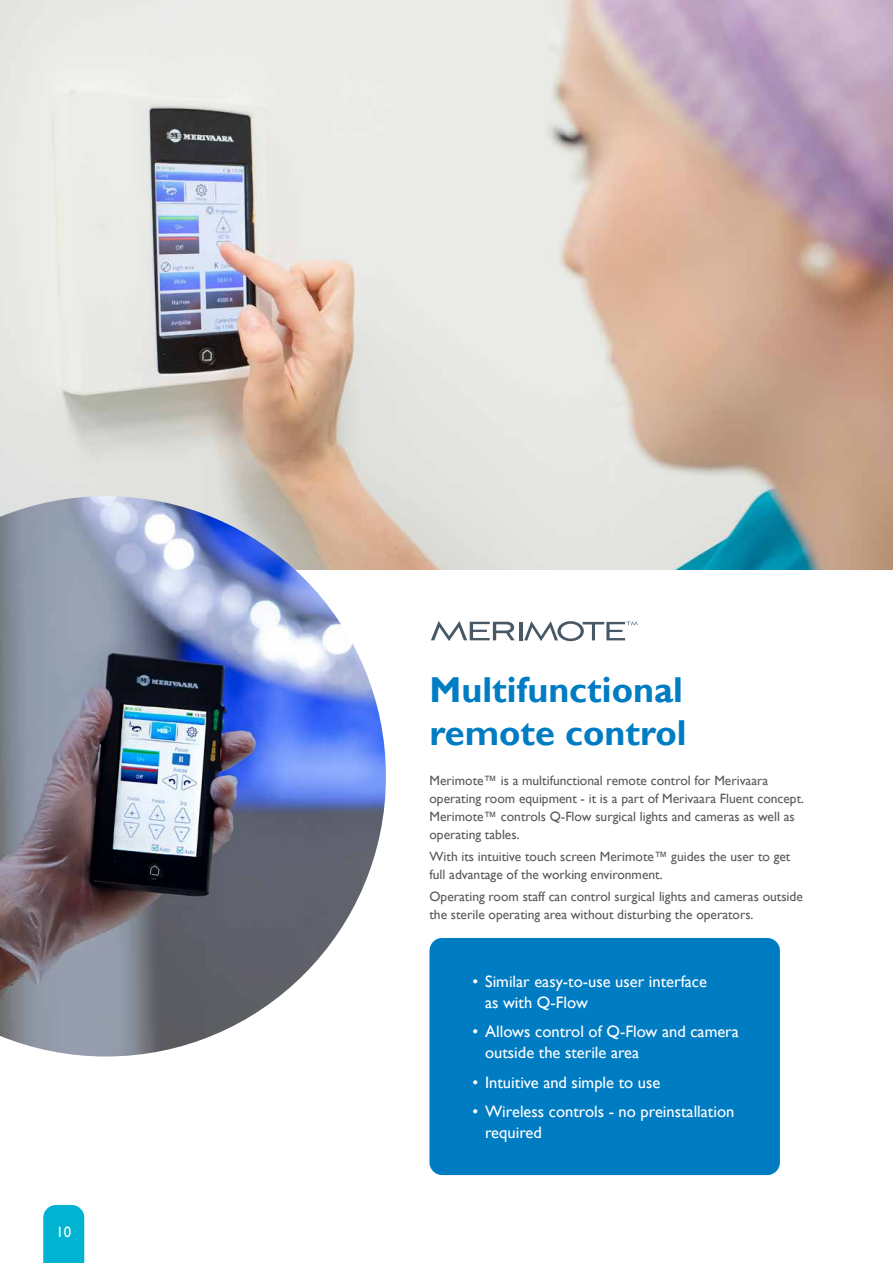
<style>
.page{position:relative;width:893px;height:1263px;background:#fff}
.page>*{position:absolute;margin:0;border:0;box-sizing:border-box;transform-origin:0 0}
.t1{font:700 36px/43.2px "Gill Sans";color:#007cc3}
.t2{font:16.5px/21px "Gill Sans";color:#fff}
.t3{font:15px "Gill Sans";color:#fff}
.t4{font:13.5px/18px "Gill Sans";color:#58595b}
</style>
<div class="page">
<div style="left:429px;top:938px;width:351px;height:237px;background:#007cc3;border-radius:13px"></div>
<svg style="left:431px;top:621px;width:84px;height:20px"></svg>
<hr style="left:519px;top:622px;width:3px;height:18px;background:#485865">
<svg style="left:524px;top:621px;width:114px;height:20px"></svg>
<img style="left:0;top:0;width:893px;height:570px">
<img style="left:0;top:496px;width:386px;height:560px">
<div style="left:43px;top:1205px;width:41px;height:58px;background:#00b4d1"></div>
<p class="t3" style="left:56px;top:1223px;width:16px">10</p>
<h1 class="t1" style="left:429px;top:669px;width:259px">Multifunctional remote control</h1>
<p class="t4" style="left:429px;top:771px;width:376px">Merimote™ is a multifunctional remote control for Merivaara operating room equipment - it is a part of Merivaara Fluent concept.<br>Merimote™ controls Q-Flow surgical lights and cameras as well as operating tables.</p>
<p class="t4" style="left:429px;top:847px;width:362px">With its intuitive touch screen Merimote™ guides the user to get full advantage of the working environment.</p>
<p class="t4" style="left:429px;top:888px;width:375px">Operating room staff can control surgical lights and cameras outside the sterile operating area without disturbing the operators.</p>
<p class="t2" style="left:485px;top:971px;width:223px;text-indent:-13px">• Similar easy-to-use user interface as with Q-Flow</p>
<p class="t2" style="left:485px;top:1021px;width:255px;text-indent:-13px">• Allows control of Q-Flow and camera outside the sterile area</p>
<p class="t2" style="left:472px;top:1072px;width:190px">• Intuitive and simple to use</p>
<p class="t2" style="left:485px;top:1101px;width:251px;text-indent:-13px">• Wireless controls - no preinstallation required</p>
</div>
